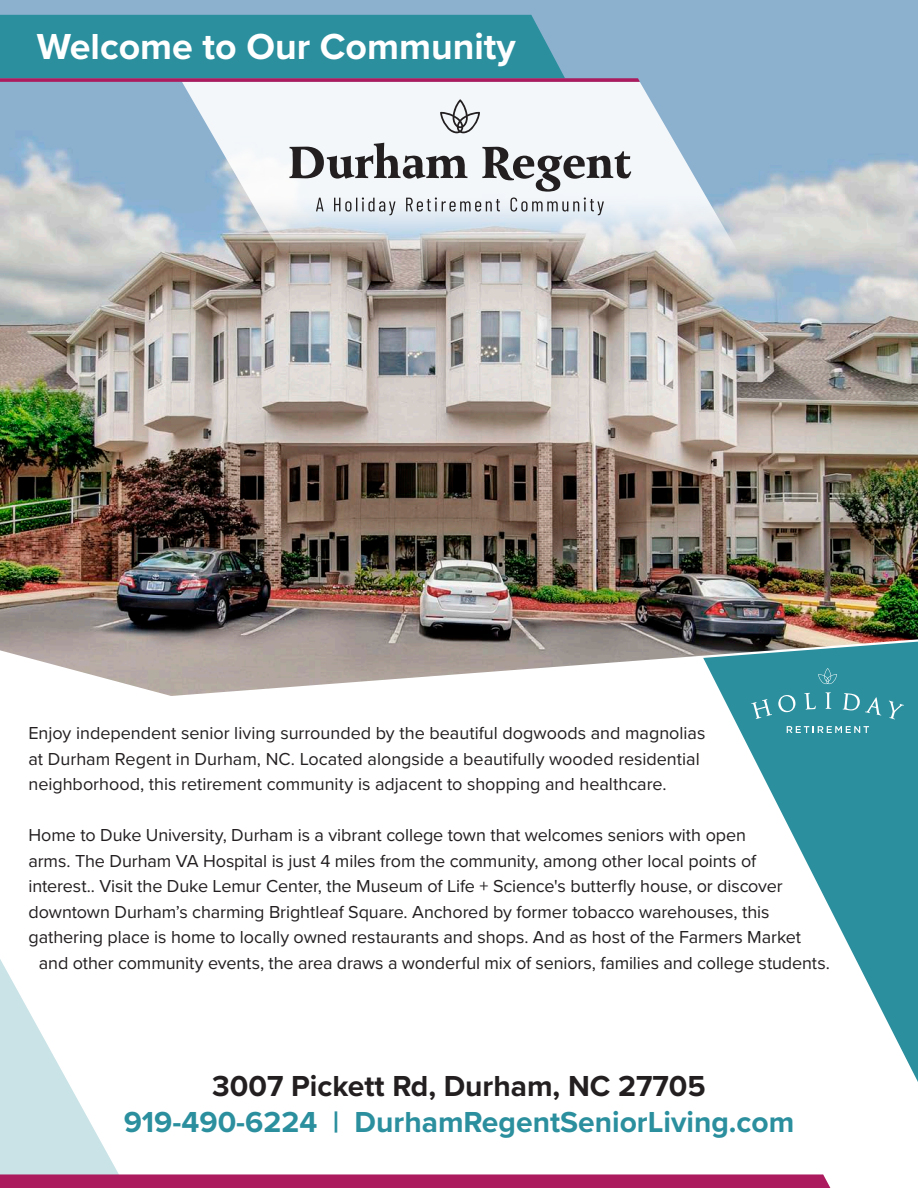
<style>
.page{position:relative;width:918px;height:1188px;background:#fff}
.page>*{position:absolute;margin:0;border:0;box-sizing:border-box;transform-origin:0 0}
.t1{font:700 37.5px "Proxima Nova";color:#fff}
.t2{font:700 30px "Proxima Nova";color:#2b8f9e}
.t3{font:700 30px "Proxima Nova";color:#231f20}
.t4{font:18px/25.5px "Proxima Nova";letter-spacing:-.005em;color:#231f20}
</style>
<div class="page">
<svg style="left:723px;top:698px;width:195px;height:384px;fill:#2b8f9e"></svg>
<svg style="left:0;top:937px;width:830px;height:251px"></svg>
<img style="left:0;top:0;width:918px;height:696px">
<svg style="left:751px;top:699px;width:21px;height:20px"></svg>
<svg style="left:778px;top:695px;width:17px;height:17px"></svg>
<svg style="left:804px;top:693px;width:12px;height:17px"></svg>
<svg style="left:825px;top:692px;width:6px;height:17px"></svg>
<svg style="left:843px;top:693px;width:38px;height:22px"></svg>
<svg style="left:889px;top:701px;width:15px;height:18px"></svg>
<svg style="left:818px;top:668px;width:19px;height:16px"></svg>
<svg style="left:787px;top:726px;width:82px;height:7px"></svg>
<svg style="left:182px;top:82px;width:568px;height:190px"></svg>
<svg style="left:289px;top:143px;width:342px;height:72px"></svg>
<svg style="left:440px;top:99px;width:40px;height:34px"></svg>
<svg style="left:0;top:15px;width:640px;height:67px;background:#3e8da1"></svg>
<p class="t1" style="left:37px;top:19px;width:480px">Welcome to Our Community</p>
<p class="t4" style="left:28px;top:720px;width:678px">Enjoy independent senior living surrounded by the beautiful dogwoods and magnolias at Durham Regent in Durham, NC. Located alongside a beautifully wooded residential neighborhood, this retirement community is adjacent to shopping and healthcare.</p>
<p class="t4" style="left:28px;top:822px;width:719px">Home to Duke University, Durham is a vibrant college town that welcomes seniors with open</p>
<p class="t4" style="left:28px;top:847px;width:729px">arms. The Durham VA Hospital is just 4 miles from the community, among other local points of</p>
<p class="t4" style="left:28px;top:873px;width:756px">interest.. Visit the Duke Lemur Center, the Museum of Life + Science's butterfly house, or discover</p>
<p class="t4" style="left:28px;top:898px;width:743px">downtown Durham’s charming Brightleaf Square. Anchored by former tobacco warehouses, this</p>
<p class="t4" style="left:28px;top:924px;width:774px">gathering place is home to locally owned restaurants and shops. And as host of the Farmers Market</p>
<p class="t4" style="left:39px;top:949px;width:792px">and other community events, the area draws a wonderful mix of seniors, families and college students.</p>
<p class="t3" style="left:212px;top:1064px;width:495px">3007 Pickett Rd, Durham, NC 27705</p>
<p class="t2" style="left:124px;top:1100px;width:672px">919-490-6224 | DurhamRegentSeniorLiving.com</p>
</div>
